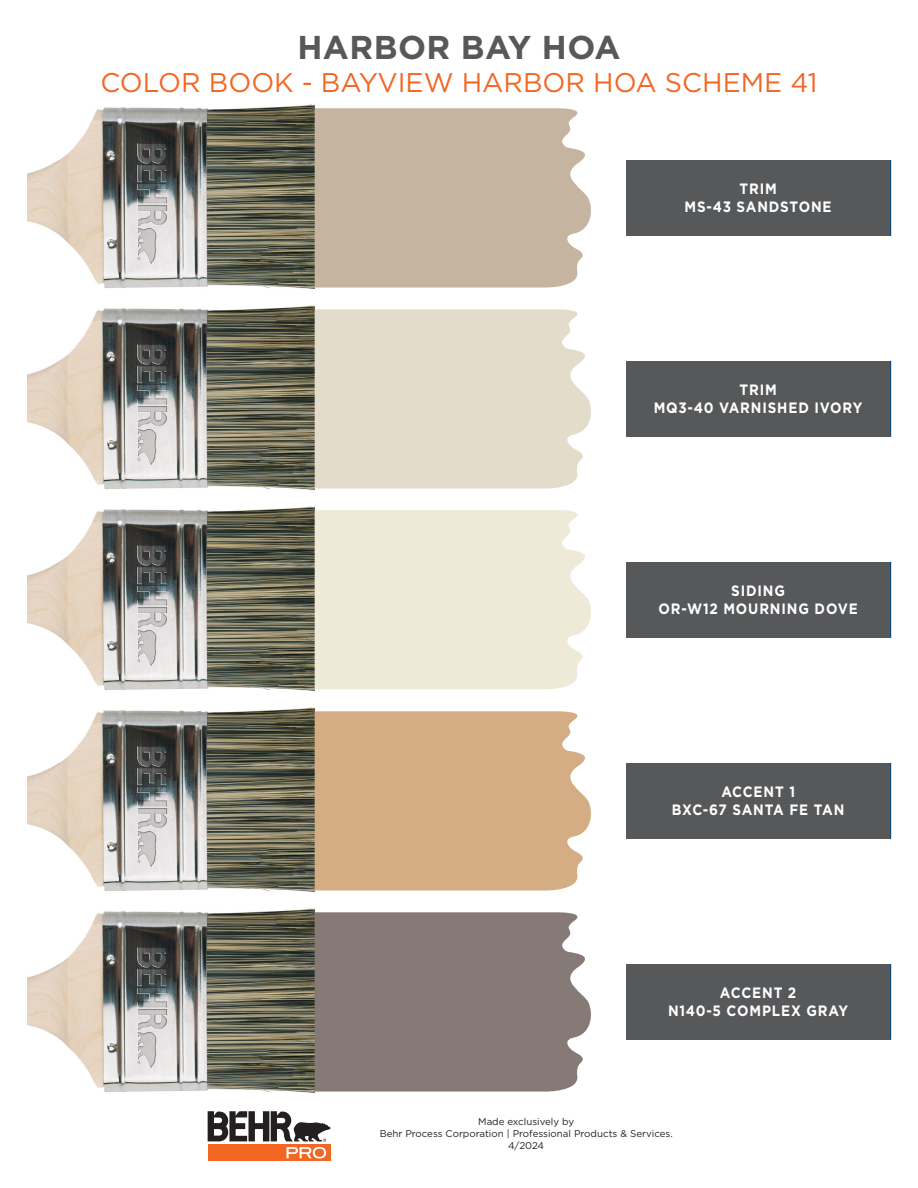
<style>
.page{position:relative;width:918px;height:1188px;background:#fff}
.page>*{position:absolute;margin:0;border:0;box-sizing:border-box;transform-origin:0 0}
.t1{font:700 33px "Gotham";letter-spacing:.015em;color:#57585a}
.t2{font:27px "Gotham";color:#f36624}
.Paint_Target{font:700 15px "Gotham";letter-spacing:.065em;color:#fff;scale:.9 1}
.Paint_Target-2{font:700 15px "Gotham";letter-spacing:.045em;color:#fff;scale:.9 1}
.t3{font:9.75px/11.7px "Gotham";color:#231f20;text-align:center}
</style>
<div class="page">
<div style="left:208px;top:1145px;width:122px;height:16px;background:#f36624"></div>
<svg style="left:208px;top:1111px;width:123px;height:48px"></svg>
<img style="left:27px;top:104px;width:288px;height:989px">
<div style="left:315px;top:711px;width:276px;height:180px;background:#d4ad84"></div>
<div style="left:315px;top:912px;width:276px;height:180px;background:#857a75"></div>
<div style="left:626px;top:160px;width:265px;height:76px;background:#57585a"></div>
<hr style="left:890px;top:160px;width:1px;height:76px;background:#004684">
<div style="left:626px;top:361px;width:265px;height:75px;background:#57585a"></div>
<hr style="left:890px;top:361px;width:1px;height:75px;background:#004684">
<div style="left:626px;top:562px;width:265px;height:75px;background:#57585a"></div>
<hr style="left:890px;top:562px;width:1px;height:75px;background:#004684">
<div style="left:626px;top:763px;width:265px;height:75px;background:#57585a"></div>
<hr style="left:890px;top:763px;width:1px;height:75px;background:#004684">
<div style="left:626px;top:964px;width:265px;height:75px;background:#57585a"></div>
<hr style="left:890px;top:964px;width:1px;height:75px;background:#004684">
<div style="left:315px;top:309px;width:276px;height:180px;background:#e3dccb"></div>
<div style="left:315px;top:108px;width:276px;height:180px;background:#c5b49f"></div>
<div style="left:315px;top:510px;width:276px;height:179px;background:#efe9d8"></div>
<p class="t1" style="left:297px;top:28px;width:325px">HARBOR BAY HOA</p>
<p class="t2" style="left:100px;top:67px;width:719px">COLOR BOOK - BAYVIEW HARBOR HOA SCHEME 41</p>
<p class="Paint_Target" style="left:739px;top:180px;width:43px">TRIM</p>
<p class="Paint_Target" style="left:685px;top:198px;width:165px">MS-43 SANDSTONE</p>
<p class="Paint_Target" style="left:739px;top:381px;width:43px">TRIM</p>
<p class="Paint_Target" style="left:654px;top:399px;width:234px">MQ3-40 VARNISHED IVORY</p>
<p class="Paint_Target" style="left:731px;top:582px;width:61px">SIDING</p>
<p class="Paint_Target" style="left:658px;top:600px;width:223px">OR-W12 MOURNING DOVE</p>
<p class="Paint_Target" style="left:721px;top:783px;width:83px">ACCENT 1</p>
<p class="Paint_Target-2" style="left:672px;top:801px;width:193px">BXC-67 SANTA FE TAN</p>
<p class="Paint_Target" style="left:720px;top:984px;width:86px">ACCENT 2</p>
<p class="Paint_Target" style="left:668px;top:1002px;width:202px">N140-5 COMPLEX GRAY</p>
<p class="t3" style="left:380px;top:1116px;width:295px">Made exclusively by<br>Behr Process Corporation | Professional Products &amp; Services.<br>4/2024</p>
</div>
